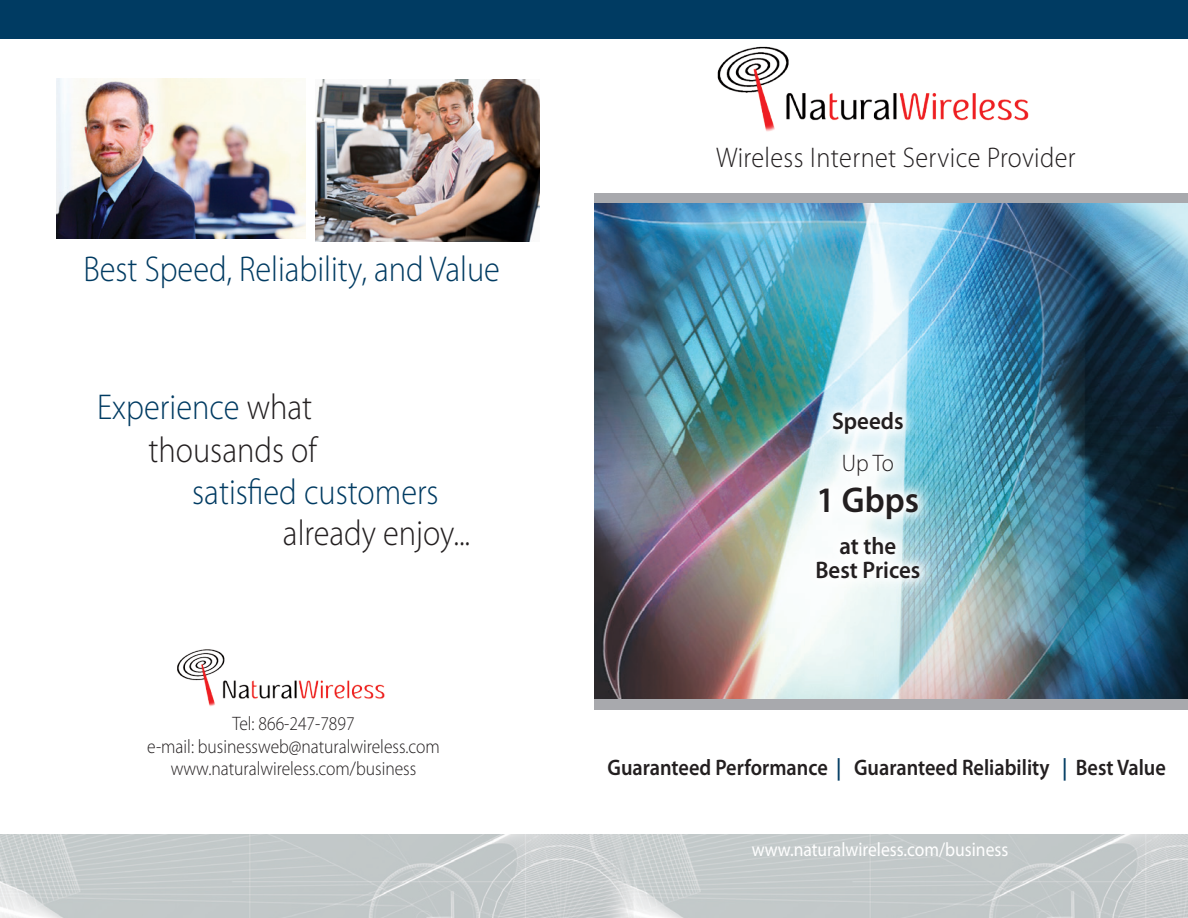
<style>
.page{position:relative;width:1188px;height:918px;background:#fff}
.page>*{position:absolute;margin:0;border:0;box-sizing:border-box;transform-origin:0 0}
.t1{font:300 36px "Myriad Pro";color:#003b62;scale:.9 1}
.t2{font:300 36px "Myriad Pro";color:#231f20;scale:.9 1}
.t3{font:600 36px "Myriad Pro";color:#231f20;scale:.95 1}
.t4{font:300 28.5px "Myriad Pro";letter-spacing:.015em;color:#231f20;scale:.92 1}
.t5{font:600 24px "Myriad Pro";color:#231f20;scale:.95 1}
.t6{font:300 24px "Myriad Pro";color:#231f20;scale:.95 1}
.t7{font:600 22.5px "Myriad Pro";color:#231f20;scale:.9 1}
.t8{font:300 19.5px "Myriad Pro";color:#231f20;scale:.9 1}
.t9{font:19.5px "Myriad";color:#fff;scale:.9 1}
.s1{color:#231f20}
.s2{color:#003b62}
</style>
<div class="page">
<img style="left:56px;top:78px;width:250px;height:161px">
<img style="left:595px;top:202px;width:593px;height:497px">
<div style="left:594px;top:193px;width:594px;height:9px;background:#a8a9ad"></div>
<div style="left:594px;top:699px;width:594px;height:10px;background:#a8a9ad"></div>
<img style="left:0;top:834px;width:1188px;height:84px">
<div style="left:0;top:0;width:1188px;height:38px;background:#003b62"></div>
<img style="left:717px;top:46px;width:312px;height:86px">
<svg style="left:802px;top:396px;width:133px;height:196px"></svg>
<img style="left:177px;top:649px;width:208px;height:58px">
<img style="left:316px;top:80px;width:224px;height:161px">
<p class="t1" style="left:83px;top:249px;width:464px">Best Speed, Reliability, and Value</p>
<p class="t1" style="left:97px;top:387px;width:240px">Experience <span class="s1">what</span></p>
<p class="t2" style="left:148px;top:430px;width:189px">thousands of</p>
<p class="t1" style="left:192px;top:472px;width:275px">satisfied customers</p>
<p class="t2" style="left:283px;top:513px;width:210px">already enjoy...</p>
<p class="t8" style="left:232px;top:713px;width:137px">Tel: 866-247-7897</p>
<p class="t8" style="left:147px;top:736px;width:327px">e-mail: businessweb@naturalwireless.com</p>
<p class="t8" style="left:171px;top:758px;width:274px">www.naturalwireless.com/business</p>
<p class="t4" style="left:716px;top:142px;width:392px">Wireless Internet Service Provider</p>
<p class="t5" style="left:832px;top:406px;width:77px">Speeds</p>
<p class="t6" style="left:842px;top:450px;width:56px">Up To</p>
<p class="t3" style="left:817px;top:477px;width:109px">1 Gbps</p>
<p class="t5" style="left:839px;top:530px;width:61px">at the</p>
<p class="t5" style="left:815px;top:554px;width:112px">Best Prices</p>
<p class="t7" style="left:608px;top:753px;width:622px">Guaranteed Performance <span class="s2">|</span> Guaranteed Reliability <span class="s2">|</span> Best Value</p>
<p class="t9" style="left:752px;top:840px;width:286px">www.naturalwireless.com/business</p>
</div>
